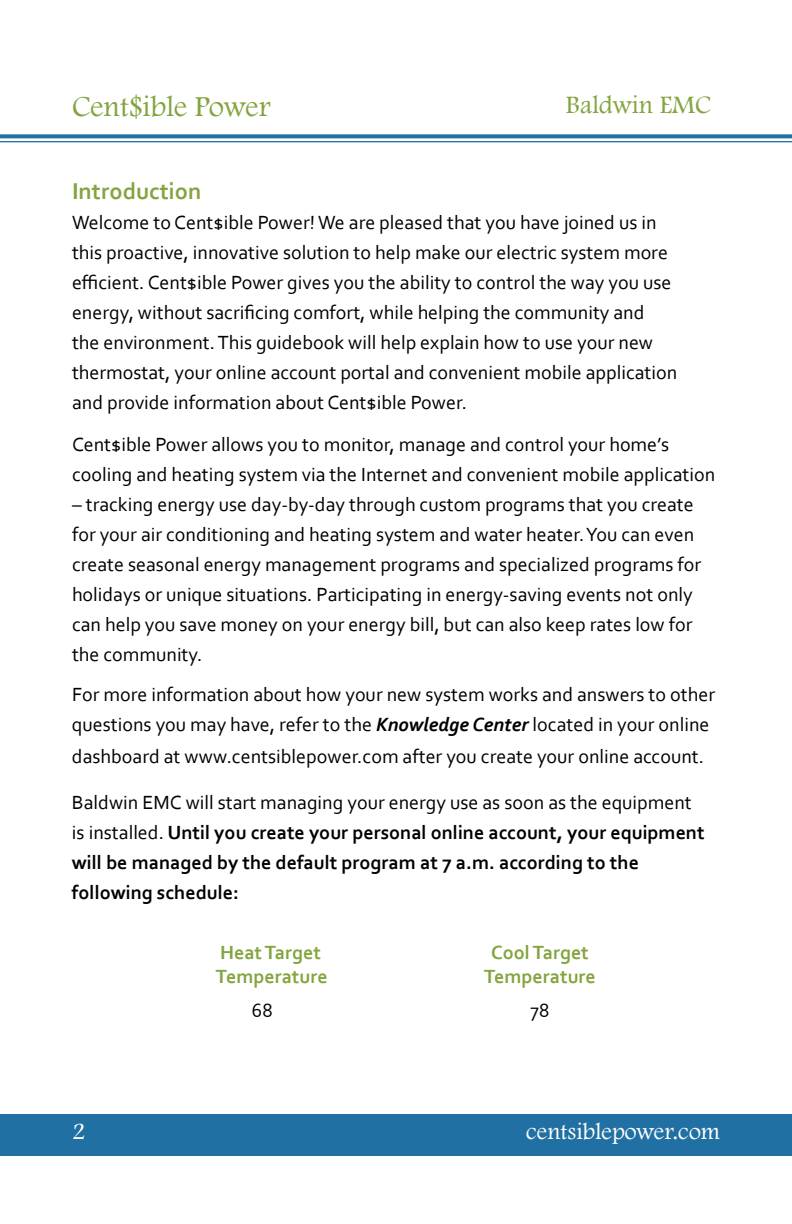
<style>
.page{position:relative;width:792px;height:1224px;background:#fff}
.page>*{position:absolute;margin:0;border:0;box-sizing:border-box;transform-origin:0 0}
.t1{font:30px "Footlight MT Light";color:#83a43e}
.t2{font:26px "Footlight MT Light";color:#83a43e}
.t3{font:24px "Footlight MT Light";color:#fff}
.t4{font:700 24px "Corbel";color:#83a43e}
.t5{font:20px/30px "Corbel";color:#000}
.t6{font:700 20px/30px "Corbel";color:#000}
.t7{font:700 20px "Corbel";color:#83a43e}
.s1{font-weight:700;font-style:italic}
.s2{font-weight:400}
</style>
<div class="page">
<svg style="left:0;top:134px;width:792px;height:4px;background:#337cab"></svg>
<hr style="left:0;top:141px;width:792px;height:1px;background:#2070a3">
<div style="left:0;top:1114px;width:792px;height:42px;background:#2070a3"></div>
<h1 class="t1" style="left:72px;top:88px;width:200px">Cent$ible Power</h1>
<h2 class="t2" style="left:566px;top:89px;width:147px">Baldwin EMC</h2>
<p class="t4" style="left:72px;top:176px;width:131px">Introduction</p>
<p class="t5" style="left:72px;top:207px;width:607px">Welcome to Cent$ible Power! We are pleased that you have joined us in this proactive, innovative solution to help make our electric system more efficient. Cent$ible Power gives you the ability to control the way you use energy, without sacrificing comfort, while helping the community and<br>the environment. This guidebook will help explain how to use your new thermostat, your online account portal and convenient mobile application and provide information about Cent$ible Power.</p>
<p class="t5" style="left:72px;top:429px;width:645px">Cent$ible Power allows you to monitor, manage and control your home’s cooling and heating system via the Internet and convenient mobile application</p>
<p class="t5" style="left:72px;top:489px;width:631px">– tracking energy use day-by-day through custom programs that you create for your air conditioning and heating system and water heater. You can even create seasonal energy management programs and specialized programs for holidays or unique situations. Participating in energy-saving events not only can help you save money on your energy bill, but can also keep rates low for the community.</p>
<p class="t5" style="left:72px;top:679px;width:645px">For more information about how your new system works and answers to other questions you may have, refer to the <span class="s1">Knowledge Center</span> located in your online</p>
<p class="t5" style="left:72px;top:741px;width:634px">dashboard at www.centsiblepower.com after you create your online account.</p>
<p class="t6" style="left:72px;top:787px;width:634px"><span class="s2">Baldwin EMC will start managing your energy use as soon as the equipment is installed.</span> Until you create your personal online account, your equipment will be managed by the default program at 7 a.m. according to the following schedule:</p>
<p class="t3" style="left:72px;top:1117px;width:15px">2</p>
<p class="t7" style="left:220px;top:940px;width:102px">Heat Target</p>
<p class="t7" style="left:491px;top:940px;width:99px">Cool Target</p>
<p class="t7" style="left:216px;top:964px;width:113px">Temperature</p>
<p class="t7" style="left:484px;top:964px;width:113px">Temperature</p>
<p class="t5" style="left:252px;top:995px;width:22px">68</p>
<p class="t5" style="left:531px;top:995px;width:20px">78</p>
<p class="t3" style="left:526px;top:1117px;width:195px">centsiblepower.com</p>
</div>
